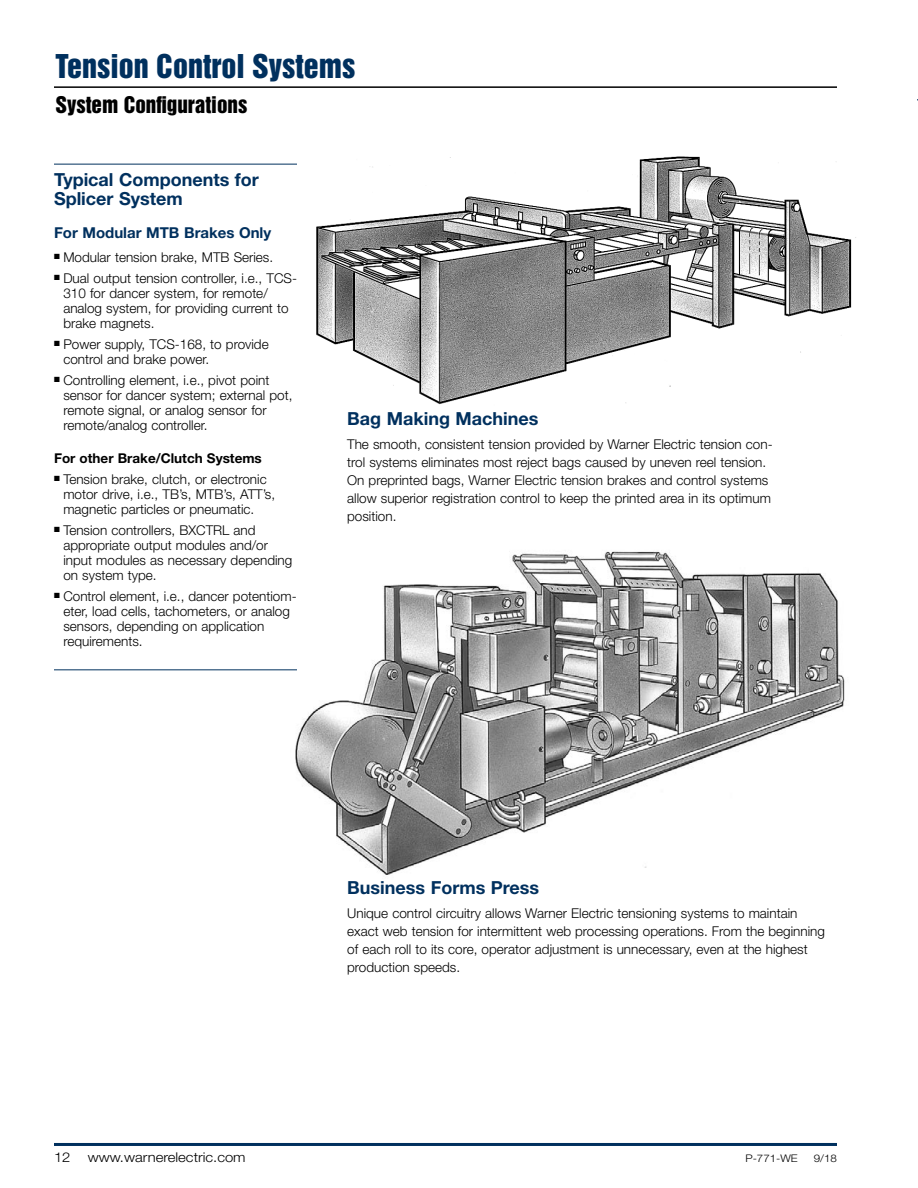
<style>
.page{position:relative;width:918px;height:1188px;background:#fff}
.page>*{position:absolute;margin:0;border:0;box-sizing:border-box;transform-origin:0 0}
.t1{font:30px "Helvetica Inserat LT Std";color:#00305e}
.t2{font:21px "Helvetica Inserat LT Std";color:#000}
.Subhead_12_13_Blue{font:700 18px/19.5px "Helvetica Neue LT Std";color:#00305e}
.Subhead_10_12_Blue{font:700 15px "Helvetica Neue LT Std";color:#00305e}
.Bullets_8_10_Helv_Lt{font:300 13.5px/15px "Helvetica Neue LT Std";color:#000}
.Normal_9_12{font:300 13.5px/18px "Helvetica Neue LT Std";color:#000}
.Normal_9_11{font:700 13.5px "Helvetica Neue LT Std";color:#000}
.Normal_9_12-2{font:300 13.5px "Helvetica Neue LT Std";color:#000;scale:1.1 1}
.t3{font:300 10.5px "Helvetica Neue LT Std";color:#000;scale:1.1 1}
</style>
<div class="page">
<hr style="left:54px;top:86px;width:783px;height:2px;background:#000">
<hr style="left:54px;top:1143px;width:783px;height:3px;background:#00305e">
<img style="left:290px;top:551px;width:555px;height:324px">
<img style="left:316px;top:156px;width:540px;height:249px">
<hr style="left:54px;top:164px;width:243px;height:1px;background:#00305e">
<hr style="left:54px;top:670px;width:243px;height:1px;background:#00305e">
<p class="t1" style="left:56px;top:48px;width:301px">Tension Control Systems</p>
<p class="t2" style="left:56px;top:92px;width:193px">System Configurations</p>
<p class="Subhead_12_13_Blue" style="left:54px;top:169px;width:206px">Typical Components for<br>Splicer System</p>
<p class="Subhead_10_12_Blue" style="left:54px;top:223px;width:219px">For Modular MTB Brakes Only</p>
<p class="Bullets_8_10_Helv_Lt" style="left:54px;top:249px;width:221px">■ Modular tension brake, MTB Series.</p>
<p class="Bullets_8_10_Helv_Lt" style="left:63px;top:270px;width:235px;text-indent:-9px">■ Dual output tension controller, i.e., TCS-310 for dancer system, for remote/ analog system, for providing current to brake magnets.</p>
<p class="Bullets_8_10_Helv_Lt" style="left:63px;top:336px;width:207px;text-indent:-9px">■ Power supply, TCS-168, to provide control and brake power.</p>
<p class="Bullets_8_10_Helv_Lt" style="left:63px;top:372px;width:231px;text-indent:-9px">■ Controlling element, i.e., pivot point sensor for dancer system; external pot, remote signal, or analog sensor for remote/analog controller.</p>
<p class="Normal_9_11" style="left:54px;top:450px;width:209px">For other Brake/Clutch Systems</p>
<p class="Bullets_8_10_Helv_Lt" style="left:63px;top:471px;width:213px;text-indent:-9px">■ Tension brake, clutch, or electronic motor drive, i.e., TB’s, MTB’s, ATT’s, magnetic particles or pneumatic.</p>
<p class="Bullets_8_10_Helv_Lt" style="left:63px;top:522px;width:231px;text-indent:-9px">■ Tension controllers, BXCTRL and appropriate output modules and/or input modules as necessary depending on system type.</p>
<p class="Bullets_8_10_Helv_Lt" style="left:63px;top:588px;width:235px;text-indent:-9px">■ Control element, i.e., dancer potentiom&shy;eter, load cells, tachometers, or analog sensors, depending on application requirements.</p>
<p class="Subhead_12_13_Blue" style="left:347px;top:409px;width:193px">Bag Making Machines</p>
<p class="Normal_9_12" style="left:347px;top:435px;width:427px">The smooth, consistent tension provided by Warner Electric tension con&shy;trol systems eliminates most reject bags caused by uneven reel tension.<br>On preprinted bags, Warner Electric tension brakes and control systems allow superior registration control to keep the printed area in its optimum position.</p>
<p class="Subhead_12_13_Blue" style="left:347px;top:878px;width:194px">Business Forms Press</p>
<p class="Normal_9_12" style="left:347px;top:904px;width:479px">Unique control circuitry allows Warner Electric tensioning systems to maintain exact web tension for intermittent web processing operations. From the beginning of each roll to its core, operator adjustment is unnecessary, even at the highest production speeds.</p>
<p class="Normal_9_12-2" style="left:54px;top:1149px;width:17px">12</p>
<p class="Normal_9_12-2" style="left:88px;top:1149px;width:145px">www.warnerelectric.com</p>
<p class="t3" style="left:745px;top:1152px;width:49px">P-771-WE</p>
<p class="t3" style="left:814px;top:1152px;width:23px">9/18</p>
</div>
